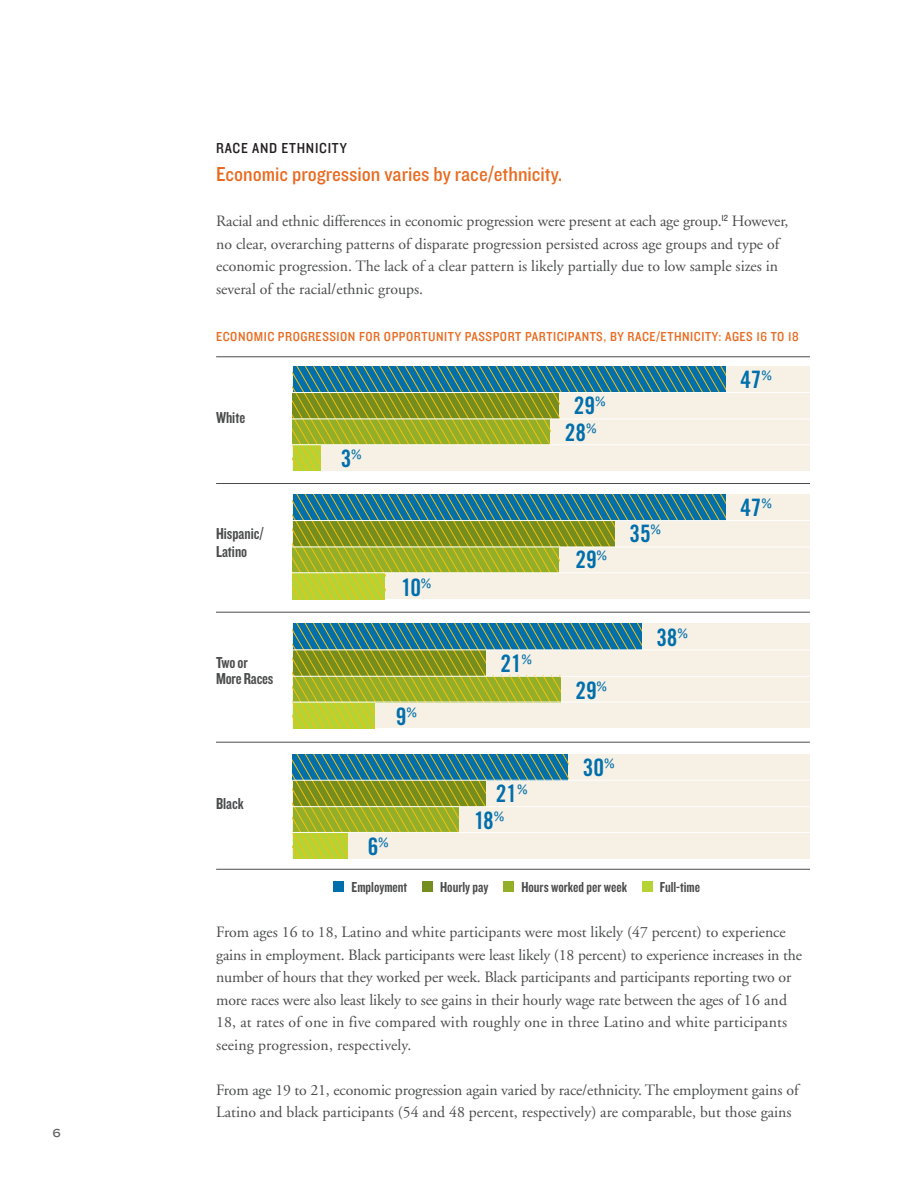
<style>
.page{position:relative;width:918px;height:1188px;background:#fff}
.page>*{position:absolute;margin:0;border:0;box-sizing:border-box;transform-origin:0 0}
.t1{font:24px "Trade Gothic Bold Cond Twenty";color:#006fab}
.t2{font:21px "Knockout 30 Junior Welterwt";color:#e86a1f}
.t3{font:16.5px/18px "Knockout HTF49 Liteweight";color:#4b4c4d}
.t4{font:15.75px/22.5px "Adobe Garamond";color:#4b4c4d}
.t5{font:15px "Knockout HTF49 Liteweight";color:#4b4c4d}
.t6{font:15px "Knockout 30 Junior Welterwt";letter-spacing:.05em;color:#231f20}
.t7{font:13.5px "Knockout 30 Junior Welterwt";letter-spacing:.04em;color:#e86a1f}
.t8{font:12px "Knockout 33 Junior Heviwt";color:#5f5f62}
</style>
<div class="page">
<div style="left:293px;top:754px;width:517px;height:105px;background:#f7f0e5"></div>
<div style="left:293px;top:624px;width:517px;height:104px;background:#f7f0e5"></div>
<div style="left:293px;top:495px;width:517px;height:104px;background:#f7f0e5"></div>
<div style="left:293px;top:366px;width:517px;height:105px;background:#f7f0e5"></div>
<svg style="left:293px;top:754px;width:275px;height:105px"></svg>
<svg style="left:293px;top:624px;width:349px;height:104px"></svg>
<svg style="left:293px;top:495px;width:433px;height:104px"></svg>
<svg style="left:293px;top:366px;width:433px;height:105px"></svg>
<hr style="left:216px;top:356px;width:594px;height:1px;background:#4b4c4d">
<div style="left:334px;top:881px;width:10px;height:11px;background:#006fab"></div>
<div style="left:422px;top:881px;width:11px;height:11px;background:#748d1e"></div>
<div style="left:504px;top:881px;width:10px;height:11px;background:#93af2a"></div>
<div style="left:642px;top:881px;width:10px;height:11px;background:#b5d334"></div>
<hr style="left:216px;top:483px;width:594px;height:1px;background:#4b4c4d">
<hr style="left:216px;top:612px;width:594px;height:1px;background:#4b4c4d">
<hr style="left:216px;top:742px;width:594px;height:1px;background:#4b4c4d">
<hr style="left:216px;top:869px;width:594px;height:1px;background:#4b4c4d">
<hr style="left:287px;top:392px;width:532px;height:1px;background:#fff">
<hr style="left:287px;top:419px;width:532px;height:1px;background:#fff">
<hr style="left:287px;top:444px;width:532px;height:1px;background:#fff">
<hr style="left:287px;top:520px;width:532px;height:1px;background:#fff">
<hr style="left:287px;top:547px;width:532px;height:1px;background:#fff">
<hr style="left:287px;top:572px;width:532px;height:1px;background:#fff">
<hr style="left:287px;top:650px;width:532px;height:1px;background:#fff">
<hr style="left:287px;top:676px;width:532px;height:1px;background:#fff">
<hr style="left:287px;top:702px;width:532px;height:1px;background:#fff">
<hr style="left:287px;top:780px;width:532px;height:1px;background:#fff">
<hr style="left:287px;top:806px;width:532px;height:1px;background:#fff">
<hr style="left:287px;top:832px;width:532px;height:1px;background:#fff">
<p class="t8" style="left:52px;top:1125px;width:10px">6</p>
<p class="t6" style="left:216px;top:138px;width:132px">RACE AND ETHNICITY</p>
<p class="t2" style="left:216px;top:160px;width:348px">Economic progression varies by race/ethnicity.</p>
<p class="t4" style="left:216px;top:211px;width:574px">Racial and ethnic differences in economic progression were present at each age group.<sup>12</sup> However, no clear, overarching patterns of disparate progression persisted across age groups and type of economic progression. The lack of a clear pattern is likely partially due to low sample sizes in several of the racial/ethnic groups.</p>
<p class="t7" style="left:216px;top:328px;width:584px">ECONOMIC PROGRESSION FOR OPPORTUNITY PASSPORT PARTICIPANTS, BY RACE/ETHNICITY: AGES 16 TO 18</p>
<p class="t3" style="left:216px;top:409px;width:31px">White</p>
<p class="t3" style="left:216px;top:525px;width:49px">Hispanic/<br>Latino</p>
<p class="t3" style="left:216px;top:654px;width:59px;line-height:16.5px">Two or<br>More Races</p>
<p class="t3" style="left:216px;top:795px;width:29px">Black</p>
<p class="t1" style="left:341px;top:444px;width:23px">3<sup>%</sup></p>
<p class="t1" style="left:401px;top:572px;width:32px">10<sup>%</sup></p>
<p class="t1" style="left:396px;top:702px;width:23px">9<sup>%</sup></p>
<p class="t1" style="left:500px;top:648px;width:33px">21<sup>%</sup></p>
<p class="t1" style="left:496px;top:779px;width:33px">21<sup>%</sup></p>
<p class="t1" style="left:474px;top:806px;width:32px">18<sup>%</sup></p>
<p class="t1" style="left:574px;top:391px;width:33px">29<sup>%</sup></p>
<p class="t1" style="left:565px;top:418px;width:33px">28<sup>%</sup></p>
<p class="t1" style="left:575px;top:545px;width:33px">29<sup>%</sup></p>
<p class="t1" style="left:629px;top:519px;width:33px">35<sup>%</sup></p>
<p class="t1" style="left:575px;top:675px;width:33px">29<sup>%</sup></p>
<p class="t1" style="left:583px;top:753px;width:33px">30<sup>%</sup></p>
<p class="t1" style="left:656px;top:623px;width:33px">38<sup>%</sup></p>
<p class="t1" style="left:368px;top:832px;width:23px">6<sup>%</sup></p>
<p class="t5" style="left:352px;top:879px;width:57px">Employment</p>
<p class="t5" style="left:440px;top:879px;width:50px">Hourly pay</p>
<p class="t5" style="left:521px;top:879px;width:107px">Hours worked per week</p>
<p class="t5" style="left:660px;top:879px;width:42px">Full-time</p>
<p class="t1" style="left:741px;top:364px;width:33px">47<sup>%</sup></p>
<p class="t1" style="left:741px;top:493px;width:33px">47<sup>%</sup></p>
<p class="t4" style="left:216px;top:921px;width:587px">From ages 16 to 18, Latino and white participants were most likely (47 percent) to experience gains in employment. Black participants were least likely (18 percent) to experience increases in the number of hours that they worked per week. Black participants and participants reporting two or more races were also least likely to see gains in their hourly wage rate between the ages of 16 and 18, at rates of one in five compared with roughly one in three Latino and white participants seeing progression, respectively.</p>
<p class="t4" style="left:216px;top:1079px;width:584px">From age 19 to 21, economic progression again varied by race/ethnicity. The employment gains of<br>Latino and black participants (54 and 48 percent, respectively) are comparable, but those gains</p>
</div>
